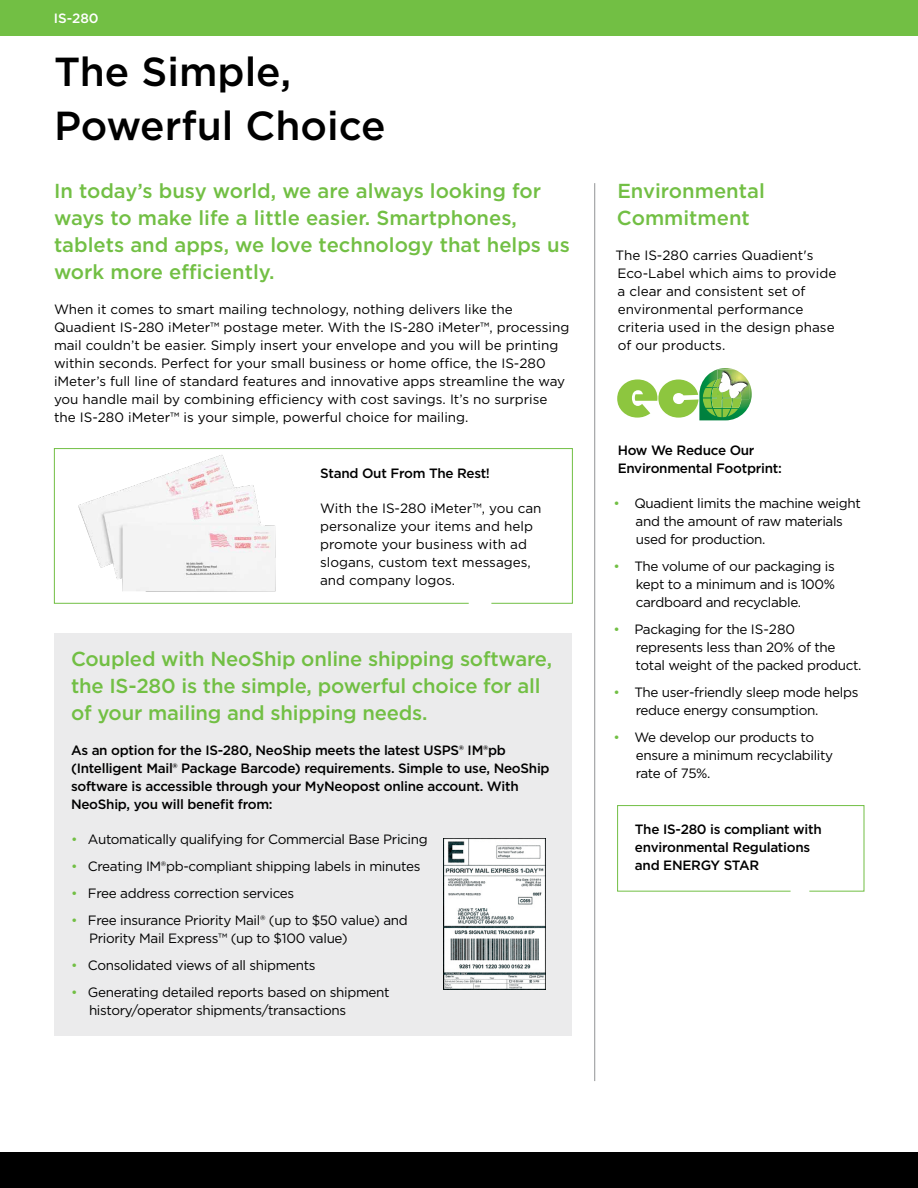
<style>
.page{position:relative;width:918px;height:1188px;background:#fff}
.page>*{position:absolute;margin:0;border:0;box-sizing:border-box;transform-origin:0 0}
.t1{font:500 40.5px/54px "Gotham";color:#000}
.t2{font:500 20.25px/27px "Gotham";letter-spacing:-.01em;color:#72bf44}
.t3{font:13.5px/18px "Gotham";color:#000}
.t4{font:13.5px/18px "Gotham";letter-spacing:-.02em;color:#000}
.t5{font:500 13.5px/18px "Gotham";letter-spacing:-.02em;color:#000}
.t6{font:500 13.5px "Gotham";color:#fff}
.s1{color:#72bf44}
</style>
<div class="page">
<div style="left:0;top:0;width:918px;height:36px;background:#72bf44"></div>
<div style="left:0;top:1152px;width:918px;height:36px;background:#000"></div>
<hr style="left:594px;top:183px;width:1px;height:898px;background:#919396">
<svg style="left:617px;top:368px;width:135px;height:52px"></svg>
<svg style="left:617px;top:805px;width:248px;height:87px"></svg>
<div style="left:54px;top:633px;width:517px;height:402px;background:#ebebec"></div>
<img style="left:443px;top:839px;width:102px;height:150px">
<svg style="left:54px;top:448px;width:519px;height:156px"></svg>
<img style="left:71px;top:450px;width:221px;height:145px">
<p class="t6" style="left:54px;top:10px;width:46px">IS-280</p>
<h1 class="t1" style="left:54px;top:45px;width:333px">The Simple,<br>Powerful Choice</h1>
<h2 class="t2" style="left:54px;top:177px;width:517px">In today’s busy world, we are always looking for ways to make life a little easier. Smartphones, tablets and apps, we love technology that helps us work more efficiently.</h2>
<p class="t3" style="left:54px;top:300px;width:517px">When it comes to smart mailing technology, nothing delivers like the Quadient IS-280 iMeter™ postage meter. With the IS-280 iMeter™, processing mail couldn’t be easier. Simply insert your envelope and you will be printing within seconds. Perfect for your small business or home office, the IS-280 iMeter’s full line of standard features and innovative apps streamline the way you handle mail by combining efficiency with cost savings. It’s no surprise the IS-280 iMeter™ is your simple, powerful choice for mailing.</p>
<p class="t5" style="left:320px;top:464px;width:171px">Stand Out From The Rest!</p>
<p class="t3" style="left:320px;top:499px;width:223px">With the IS-280 iMeter™, you can personalize your items and help promote your business with ad slogans, custom text messages, and company logos.</p>
<h2 class="t2" style="left:71px;top:645px;width:483px">Coupled with NeoShip online shipping software, the IS-280 is the simple, powerful choice for all of your mailing and shipping needs.</h2>
<p class="t5" style="left:71px;top:741px;width:480px">As an option for the IS-280, NeoShip meets the latest USPS® IM®pb (Intelligent Mail® Package Barcode) requirements. Simple to use, NeoShip software is accessible through your MyNeopost online account. With NeoShip, you will benefit from:</p>
<p class="t4" style="left:71px;top:830px;width:358px"><span class="s1">•</span> Automatically qualifying for Commercial Base Pricing</p>
<p class="t4" style="left:71px;top:857px;width:351px"><span class="s1">•</span> Creating IM®pb-compliant shipping labels in minutes</p>
<p class="t4" style="left:71px;top:884px;width:225px"><span class="s1">•</span> Free address correction services</p>
<p class="t4" style="left:89px;top:911px;width:320px;text-indent:-18px"><span class="s1">•</span> Free insurance Priority Mail® (up to $50 value) and<br>Priority Mail Express™ (up to $100 value)</p>
<p class="t4" style="left:71px;top:956px;width:246px"><span class="s1">•</span> Consolidated views of all shipments</p>
<p class="t4" style="left:89px;top:983px;width:302px;text-indent:-18px"><span class="s1">•</span> Generating detailed reports based on shipment history/operator shipments/transactions</p>
<h2 class="t2" style="left:617px;top:177px;width:149px">Environmental<br>Commitment</h2>
<p class="t3" style="left:616px;top:246px;width:222px">The IS-280 carries Quadient's<br>Eco-Label which aims to provide a clear and consistent set of environmental performance criteria used in the design phase of our products.</p>
<p class="t5" style="left:618px;top:441px;width:166px">How We Reduce Our<br>Environmental Footprint:</p>
<p class="t4" style="left:636px;top:494px;width:227px;text-indent:-22px"><span class="s1">•</span> Quadient limits the machine weight and the amount of raw materials used for production.</p>
<p class="t4" style="left:636px;top:557px;width:201px;text-align:justify;text-indent:-22px"><span class="s1">•</span> The volume of our packaging is kept to a minimum and is 100% cardboard and recyclable.</p>
<p class="t4" style="left:636px;top:620px;width:227px;text-indent:-22px"><span class="s1">•</span> Packaging for the IS-280 represents less than 20% of the total weight of the packed product.</p>
<p class="t4" style="left:636px;top:683px;width:224px;text-indent:-22px"><span class="s1">•</span> The user-friendly sleep mode helps reduce energy consumption.</p>
<p class="t4" style="left:636px;top:728px;width:199px;text-indent:-22px"><span class="s1">•</span> We develop our products to ensure a minimum recyclability rate of 75%.</p>
<p class="t5" style="left:635px;top:820px;width:188px">The IS-280 is compliant with environmental Regulations and ENERGY STAR</p>
</div>
